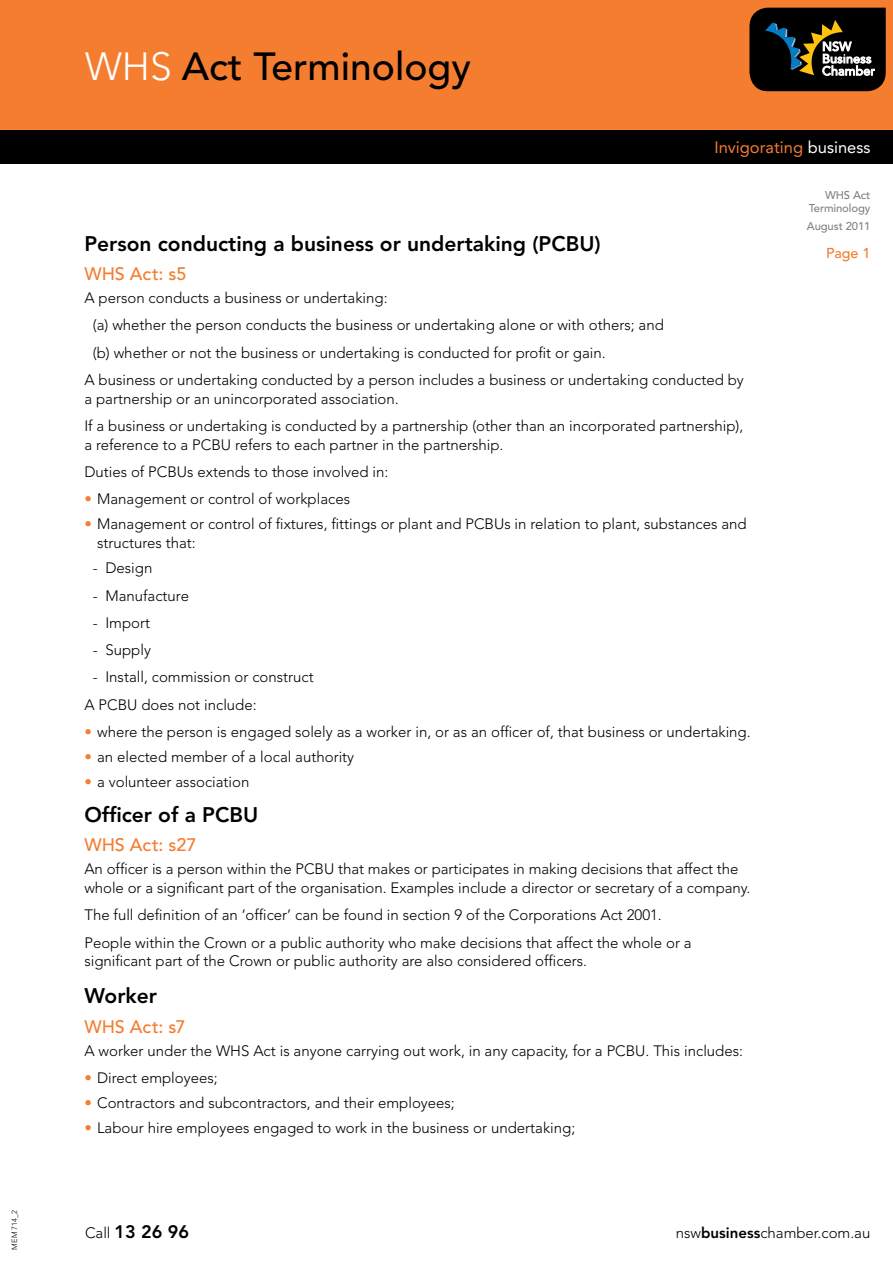
<style>
.page{position:relative;width:893px;height:1263px;background:#fff}
.page>*{position:absolute;margin:0;border:0;box-sizing:border-box;transform-origin:0 0}
.t1{font:500 39px "Avenir";color:#000}
.t2{font:800 21px "Avenir";color:#000}
.t3{font:500 18px "Avenir";color:#f47d30}
.t4{font:800 18px "Avenir";color:#000}
.t5{font:16.5px "Avenir";color:#f47d30}
.t6{font:300 15px/27.3px "Avenir";color:#000}
.t7{font:500 14.25px "Avenir";color:#f47d30}
.t8{font:500 11.25px/13.5px "Avenir";letter-spacing:-.01em;color:#808285;text-align:right}
.t9{font:300 7.5px "Avenir";color:#000}
.s1{font-weight:300;color:#fff}
.s2{color:#fff}
.s3{color:#f47d30}
.s4{font-weight:300;font-size:15px}
.s5{font-weight:800}
</style>
<div class="page">
<div style="left:0;top:0;width:893px;height:164px;background:#f47d30"></div>
<svg style="left:749px;top:8px;width:137px;height:83px;background:#222019"></svg>
<div style="left:0;top:130px;width:893px;height:34px;background:#000"></div>
<p class="t9" style="left:10px;top:1249px;width:41px;rotate:-90deg">MEM 714_2</p>
<h1 class="t1" style="left:85px;top:44px;width:387px"><span class="s1">WHS</span> Act Terminology</h1>
<p class="t5" style="left:714px;top:138px;width:157px">Invigorating <span class="s2">business</span></p>
<h2 class="t2" style="left:84px;top:231px;width:518px">Person conducting a business or undertaking (PCBU)</h2>
<p class="t3" style="left:84px;top:264px;width:104px">WHS Act: s5</p>
<p class="t6" style="left:84px;top:284px;width:305px">A person conducts a business or undertaking:</p>
<p class="t6" style="left:93px;top:312px;width:572px">(a) whether the person conducts the business or undertaking alone or with others; and</p>
<p class="t6" style="left:93px;top:339px;width:514px">(b) whether or not the business or undertaking is conducted for profit or gain.</p>
<p class="t6" style="left:84px;top:366px;width:661px">A business or undertaking conducted by a person includes a business or undertaking conducted by</p>
<p class="t6" style="left:84px;top:385px;width:660px">a partnership or an unincorporated association.<br>If a business or undertaking is conducted by a partnership (other than an incorporated partnership),</p>
<p class="t6" style="left:84px;top:431px;width:421px">a reference to a PCBU refers to each partner in the partnership.<br>Duties of PCBUs extends to those involved in:</p>
<p class="t6" style="left:84px;top:485px;width:267px"><span class="s3">•</span> Management or control of workplaces</p>
<p class="t6" style="left:97px;top:515px;width:651px;line-height:18.8px;text-indent:-13px"><span class="s3">•</span> Management or control of fixtures, fittings or plant and PCBUs in relation to plant, substances and structures that:</p>
<p class="t6" style="left:93px;top:554px;width:61px">- Design</p>
<p class="t6" style="left:93px;top:582px;width:98px">- Manufacture</p>
<p class="t6" style="left:93px;top:609px;width:59px">- Import</p>
<p class="t6" style="left:93px;top:636px;width:60px">- Supply</p>
<p class="t6" style="left:84px;top:663px;width:231px;text-indent:9px">- Install, commission or construct<br>A PCBU does not include:</p>
<p class="t6" style="left:84px;top:718px;width:668px"><span class="s3">•</span> where the person is engaged solely as a worker in, or as an officer of, that business or undertaking.</p>
<p class="t6" style="left:84px;top:743px;width:271px"><span class="s3">•</span> an elected member of a local authority</p>
<p class="t6" style="left:84px;top:768px;width:167px"><span class="s3">•</span> a volunteer association</p>
<h2 class="t2" style="left:84px;top:802px;width:175px">Officer of a PCBU</h2>
<p class="t3" style="left:84px;top:834px;width:113px">WHS Act: s27</p>
<p class="t6" style="left:84px;top:860px;width:667px;line-height:18.8px">An officer is a person within the PCBU that makes or participates in making decisions that affect the whole or a significant part of the organisation. Examples include a director or secretary of a company.</p>
<p class="t6" style="left:84px;top:901px;width:609px">The full definition of an ‘officer’ can be found in section 9 of the Corporations Act 2001.<br>People within the Crown or a public authority who make decisions that affect the whole or a</p>
<p class="t6" style="left:84px;top:947px;width:504px">significant part of the Crown or public authority are also considered officers.</p>
<h2 class="t2" style="left:84px;top:983px;width:74px">Worker</h2>
<p class="t3" style="left:84px;top:1016px;width:103px">WHS Act: s7</p>
<p class="t6" style="left:84px;top:1037px;width:660px">A worker under the WHS Act is anyone carrying out work, in any capacity, for a PCBU. This includes:</p>
<p class="t6" style="left:84px;top:1064px;width:135px"><span class="s3">•</span> Direct employees;</p>
<p class="t6" style="left:84px;top:1089px;width:372px"><span class="s3">•</span> Contractors and subcontractors, and their employees;</p>
<p class="t6" style="left:84px;top:1114px;width:492px"><span class="s3">•</span> Labour hire employees engaged to work in the business or undertaking;</p>
<p class="t8" style="left:809px;top:189px;width:63px">WHS Act<br>Terminology</p>
<p class="t8" style="left:807px;top:220px;width:65px">August 2011</p>
<p class="t7" style="left:826px;top:245px;width:46px">Page 1</p>
<p class="t4" style="left:85px;top:1221px;width:106px"><span class="s4">Call</span> 13 26 96</p>
<p class="t6" style="left:676px;top:1219px;width:196px">nsw<span class="s5">business</span>chamber.com.au</p>
</div>
